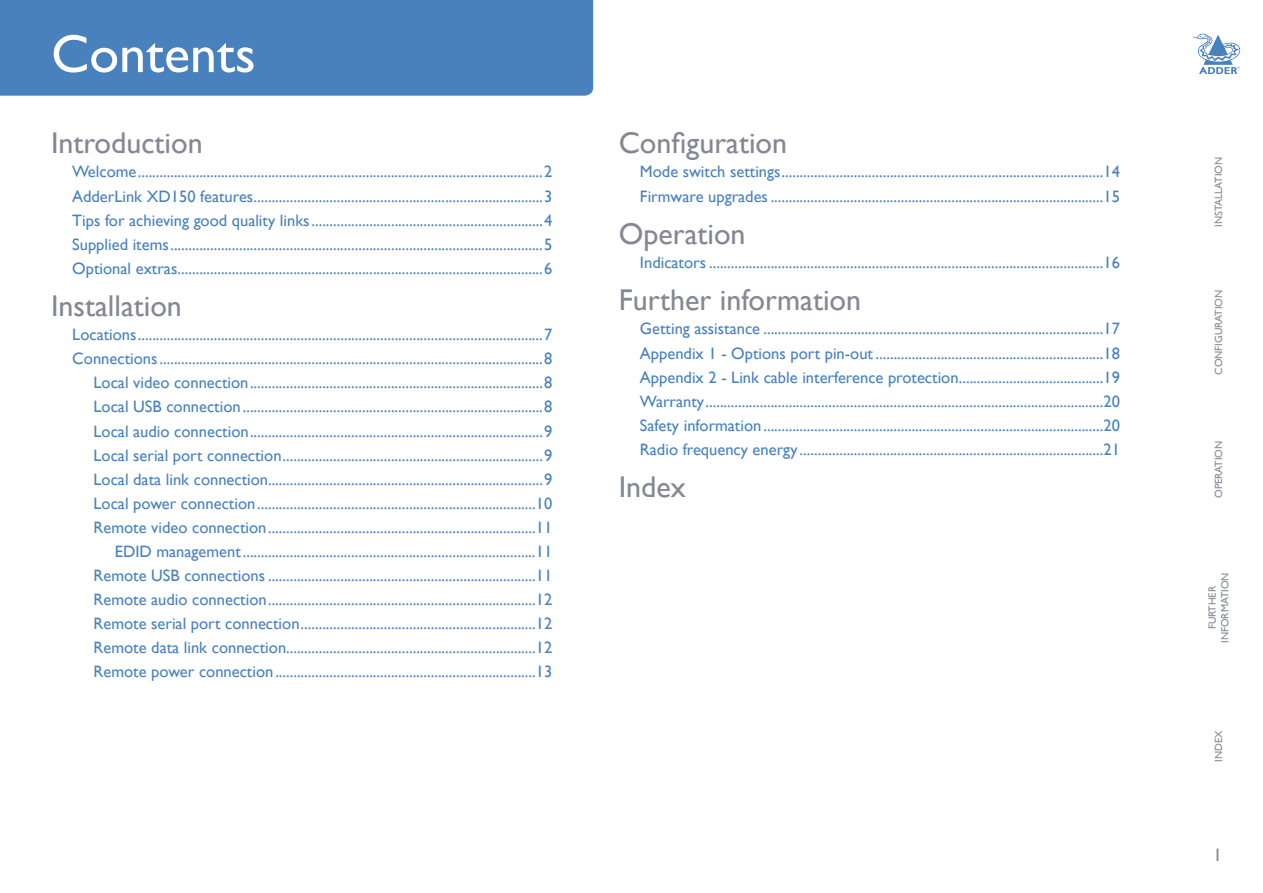
<style>
.page{position:relative;width:1263px;height:893px;background:#fff}
.page>*{position:absolute;margin:0;border:0;box-sizing:border-box;transform-origin:0 0}
.Section_Head{font:54px "Gill Sans";color:#fff}
.TOC_Section_Head{font:30px "Gill Sans";color:#848893}
.Body{font:18px "Gill Sans";color:#848893}
.TOC_Head_1{font:16.5px "Gill Sans";color:#4981bd}
.TOC_Head_2{font:16.5px "Gill Sans";color:#4981bd}
.TOC_Head_3{font:16.5px "Gill Sans";color:#4981bd}
.A_-_Side_bar_-_other{font:10.5px "Gill Sans";color:#848893}
</style>
<div class="page">
<svg style="left:1192px;top:34px;width:48px;height:40px"></svg>
<div style="left:0;top:0;width:593px;height:96px;background:#4981bd"></div>
<p class="Section_Head" style="left:51px;top:23px;width:206px">Contents</p>
<p class="TOC_Section_Head" style="left:51px;top:126px;width:153px">Introduction</p>
<p class="TOC_Head_1" style="left:72px;top:162px;width:482px">Welcome................................................................................................................2</p>
<p class="TOC_Head_1" style="left:72px;top:186px;width:482px">AdderLink XD150 features................................................................................3</p>
<p class="TOC_Head_1" style="left:72px;top:210px;width:482px">Tips for achieving good quality links................................................................4</p>
<p class="TOC_Head_1" style="left:72px;top:235px;width:482px">Supplied items.......................................................................................................5</p>
<p class="TOC_Head_1" style="left:72px;top:259px;width:482px">Optional extras.....................................................................................................6</p>
<p class="TOC_Section_Head" style="left:51px;top:289px;width:132px">Installation</p>
<p class="TOC_Head_1" style="left:72px;top:325px;width:482px">Locations................................................................................................................7</p>
<p class="TOC_Head_1" style="left:72px;top:349px;width:482px">Connections..........................................................................................................8</p>
<p class="TOC_Head_2" style="left:94px;top:373px;width:460px">Local video connection.................................................................................8</p>
<p class="TOC_Head_2" style="left:94px;top:397px;width:460px">Local USB connection...................................................................................8</p>
<p class="TOC_Head_2" style="left:94px;top:421px;width:460px">Local audio connection.................................................................................9</p>
<p class="TOC_Head_2" style="left:94px;top:445px;width:460px">Local serial port connection........................................................................9</p>
<p class="TOC_Head_2" style="left:94px;top:470px;width:460px">Local data link connection............................................................................9</p>
<p class="TOC_Head_2" style="left:94px;top:494px;width:460px">Local power connection.............................................................................10</p>
<p class="TOC_Head_2" style="left:94px;top:518px;width:460px">Remote video connection..........................................................................11</p>
<p class="TOC_Head_3" style="left:115px;top:542px;width:439px">EDID management.................................................................................11</p>
<p class="TOC_Head_2" style="left:94px;top:566px;width:460px">Remote USB connections ..........................................................................11</p>
<p class="TOC_Head_2" style="left:94px;top:590px;width:460px">Remote audio connection..........................................................................12</p>
<p class="TOC_Head_2" style="left:94px;top:614px;width:460px">Remote serial port connection.................................................................12</p>
<p class="TOC_Head_2" style="left:94px;top:638px;width:460px">Remote data link connection.....................................................................12</p>
<p class="TOC_Head_2" style="left:94px;top:662px;width:460px">Remote power connection........................................................................13</p>
<p class="TOC_Section_Head" style="left:619px;top:126px;width:170px">Configuration</p>
<p class="TOC_Head_1" style="left:640px;top:162px;width:482px">Mode switch settings.........................................................................................14</p>
<p class="TOC_Head_1" style="left:640px;top:186px;width:482px">Firmware upgrades ............................................................................................15</p>
<p class="TOC_Section_Head" style="left:619px;top:216px;width:128px">Operation</p>
<p class="TOC_Head_1" style="left:640px;top:253px;width:482px">Indicators .............................................................................................................16</p>
<p class="TOC_Section_Head" style="left:619px;top:283px;width:244px">Further information</p>
<p class="TOC_Head_1" style="left:640px;top:319px;width:482px">Getting assistance ..............................................................................................17</p>
<p class="TOC_Head_1" style="left:640px;top:343px;width:482px">Appendix 1 - Options port pin-out...............................................................18</p>
<p class="TOC_Head_1" style="left:640px;top:367px;width:482px">Appendix 2 - Link cable interference protection........................................19</p>
<p class="TOC_Head_1" style="left:640px;top:392px;width:482px">Warranty..............................................................................................................20</p>
<p class="TOC_Head_1" style="left:640px;top:416px;width:482px">Safety information..............................................................................................20</p>
<p class="TOC_Head_1" style="left:640px;top:440px;width:482px">Radio frequency energy....................................................................................21</p>
<p class="TOC_Section_Head" style="left:619px;top:470px;width:69px">Index</p>
<p class="A_-_Side_bar_-_other" style="left:1212px;top:227px;width:71px;rotate:-90deg">INSTALLATION</p>
<p class="A_-_Side_bar_-_other" style="left:1212px;top:375px;width:87px;rotate:-90deg">CONFIGURATION</p>
<p class="A_-_Side_bar_-_other" style="left:1212px;top:498px;width:59px;rotate:-90deg">OPERATION</p>
<p class="A_-_Side_bar_-_other" style="left:1219px;top:643px;width:72px;rotate:-90deg">INFORMATION</p>
<p class="A_-_Side_bar_-_other" style="left:1206px;top:629px;width:45px;rotate:-90deg">FURTHER</p>
<p class="A_-_Side_bar_-_other" style="left:1212px;top:762px;width:33px;rotate:-90deg">INDEX</p>
<p class="Body" style="left:1213px;top:844px;width:10px">1</p>
</div>
